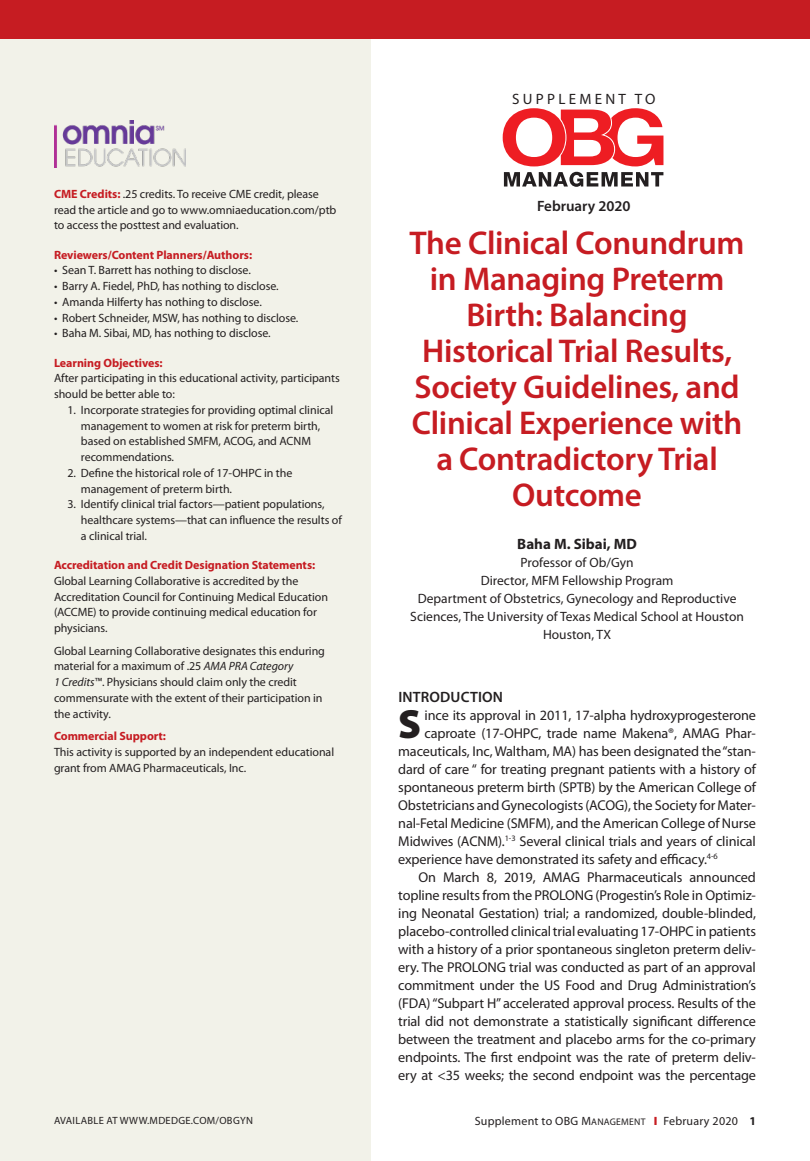
<style>
.page{position:relative;width:810px;height:1161px;background:#fff}
.page>*{position:absolute;margin:0;border:0;box-sizing:border-box;transform-origin:0 0}
.dropCapPara{font:900 40.95px "Myriad Pro";color:#231f20}
.Newsletter_Title{font:600 33px/36px "Myriad Pro";letter-spacing:-.01em;color:#c61c22;text-align:center}
.Reference_text{font:600 15px "Myriad Pro";letter-spacing:.01em;color:#231f20}
.Byline{font:700 15px "Myriad Pro";color:#231f20}
.t1{font:15px "Myriad Pro";letter-spacing:.22em;color:#231f20}
.Body_Copy__w_indent{font:14.25px/18px "Myriad Pro";letter-spacing:-.01em;color:#231f20;text-align:justify}
.dropCapPara-2{font:14.25px "Myriad Pro";letter-spacing:-.01em;color:#231f20}
.Byline_affiliation{font:13.5px/18px "Myriad Pro";color:#231f20;text-align:center}
.disclosure2{font:12px/15.8px "Myriad Pro";letter-spacing:-.005em;color:#231f20}
.disclosure2-2{font:700 12px "Myriad Pro";letter-spacing:-.005em;color:#c61c22}
.disclosure2-3{font:12px "Myriad Pro";letter-spacing:.02em;color:#231f20}
.Text{font:10.5px "Myriad Pro";letter-spacing:.03em;color:#231f20}
.s1{font-weight:700;color:#c61c22}
.s2{font-style:italic}
.s3{font-family:"Myriad Pro Regular SC800"}
.s4{font-family:"Myriad Pro Regular SC800";font-size:9.6px}
.s5{font-weight:900;color:#c61c22}
.s6{font-weight:700}
</style>
<div class="page">
<div style="left:0;top:16px;width:370px;height:1145px;background:#f2f2e9"></div>
<svg style="left:503px;top:108px;width:160px;height:58px"></svg>
<svg style="left:504px;top:172px;width:159px;height:15px"></svg>
<div style="left:0;top:0;width:810px;height:39px;background:#c61c22"></div>
<img style="left:54px;top:121px;width:131px;height:46px">
<p class="disclosure2" style="left:54px;top:186px;width:284px"><span class="s1">CME Credits:</span> .25 credits. To receive CME credit, please read the article and go to www.omniaeducation.com/ptb to access the posttest and evaluation.</p>
<p class="disclosure2-2" style="left:54px;top:247px;width:200px">Reviewers/Content Planners/Authors:</p>
<p class="disclosure2" style="left:54px;top:262px;width:198px">• Sean T. Barrett has nothing to disclose.</p>
<p class="disclosure2" style="left:54px;top:278px;width:226px">• Barry A. Fiedel, PhD, has nothing to disclose.</p>
<p class="disclosure2" style="left:54px;top:294px;width:209px">• Amanda Hilferty has nothing to disclose.</p>
<p class="disclosure2" style="left:54px;top:310px;width:246px">• Robert Schneider, MSW, has nothing to disclose.</p>
<p class="disclosure2" style="left:54px;top:325px;width:218px">• Baha M. Sibai, MD, has nothing to disclose.</p>
<p class="disclosure2-2" style="left:54px;top:355px;width:110px">Learning Objectives:</p>
<p class="disclosure2" style="left:54px;top:370px;width:287px">After participating in this educational activity, participants should be better able to:</p>
<p class="disclosure2" style="left:81px;top:402px;width:254px;text-indent:-13px">1. Incorporate strategies for providing optimal clinical management to women at risk for preterm birth, based on established SMFM, ACOG, and ACNM recommendations.</p>
<p class="disclosure2" style="left:81px;top:465px;width:213px;text-indent:-13px">2. Define the historical role of 17-OHPC in the management of preterm birth.</p>
<p class="disclosure2" style="left:81px;top:496px;width:262px;text-indent:-13px">3. Identify clinical trial factors—patient populations, healthcare systems—that can influence the results of a clinical trial.</p>
<p class="disclosure2-2" style="left:54px;top:557px;width:263px">Accreditation and Credit Designation Statements:</p>
<p class="disclosure2" style="left:54px;top:573px;width:276px">Global Learning Collaborative is accredited by the Accreditation Council for Continuing Medical Education (ACCME) to provide continuing medical education for physicians.</p>
<p class="disclosure2" style="left:54px;top:643px;width:273px">Global Learning Collaborative designates this enduring material for a maximum of .25 <span class="s2">AMA PRA Category<br>1 Credits</span>™. Physicians should claim only the credit commensurate with the extent of their participation in the activity.</p>
<p class="disclosure2-2" style="left:54px;top:728px;width:114px">Commercial Support:</p>
<p class="disclosure2" style="left:54px;top:744px;width:282px">This activity is supported by an independent educational grant from AMAG Pharmaceuticals, Inc.</p>
<p class="Text" style="left:54px;top:1114px;width:200px">AVAILABLE AT WWW.MDEDGE.COM/OBGYN</p>
<p class="t1" style="left:512px;top:89px;width:145px">SUPPLEMENT TO</p>
<p class="Reference_text" style="left:537px;top:197px;width:95px">February 2020</p>
<p class="Newsletter_Title" style="left:410px;top:224px;width:336px">The Clinical Conundrum in Managing Preterm<br>Birth: Balancing<br>Historical Trial Results,<br>Society Guidelines, and<br>Clinical Experience with a Contradictory Trial<br>Outcome</p>
<p class="Byline" style="left:517px;top:534px;width:121px">Baha M. Sibai, MD</p>
<p class="Byline_affiliation" style="left:410px;top:553px;width:335px">Professor of Ob/Gyn<br>Director, MFM Fellowship Program<br>Department of Obstetrics, Gynecology and Reproductive Sciences, The University of Texas Medical School at Houston Houston, TX</p>
<h2 class="Reference_text" style="left:398px;top:687px;width:106px">INTRODUCTION</h2>
<p class="dropCapPara" style="left:398px;top:697px;width:24px">S</p>
<p class="dropCapPara-2" style="left:425px;top:706px;width:333px">ince its approval in 2011, 17-alpha hydroxyprogesterone</p>
<p class="dropCapPara-2" style="left:425px;top:724px;width:333px">caproate (17-OHPC, trade name Makena®, AMAG Phar-</p>
<p class="dropCapPara-2" style="left:398px;top:742px;width:359px">maceuticals, Inc, Waltham, MA) has been designated the “stan-</p>
<p class="dropCapPara-2" style="left:398px;top:760px;width:359px">dard of care “ for treating pregnant patients with a history of</p>
<p class="dropCapPara-2" style="left:398px;top:778px;width:359px">spontaneous preterm birth (SPTB) by the American College of</p>
<p class="dropCapPara-2" style="left:398px;top:796px;width:359px">Obstetricians and Gynecologists (ACOG), the Society for Mater-</p>
<p class="dropCapPara-2" style="left:398px;top:814px;width:359px">nal-Fetal Medicine (SMFM), and the American College of Nurse</p>
<p class="dropCapPara-2" style="left:398px;top:832px;width:359px">Midwives (ACNM).<sup>1-3</sup> Several clinical trials and years of clinical</p>
<p class="dropCapPara-2" style="left:398px;top:850px;width:321px">experience have demonstrated its safety and efficacy.<sup>4-6</sup></p>
<p class="Body_Copy__w_indent" style="left:398px;top:868px;width:359px;text-indent:20px">On March 8, 2019, AMAG Pharmaceuticals announced topline results from the PROLONG (Progestin’s Role in Optimiz&shy;ing Neonatal Gestation) trial; a randomized, double-blinded, placebo-controlled clinical trial evaluating 17-OHPC in patients with a history of a prior spontaneous singleton preterm deliv&shy;ery. The PROLONG trial was conducted as part of an approval commitment under the US Food and Drug Administration’s (FDA) “Subpart H” accelerated approval process. Results of the trial did not demonstrate a statistically significant difference between the treatment and placebo arms for the co-primary endpoints. The first endpoint was the rate of preterm deliv&shy;ery at &lt;35 weeks; the second endpoint was the percentage</p>
<p class="disclosure2-3" style="left:475px;top:1114px;width:283px">Supplement to OBG <span class="s3">M</span><span class="s4">ANAGEMENT</span> <span class="s5">I</span> February 2020 <span class="s6">1</span></p>
</div>
